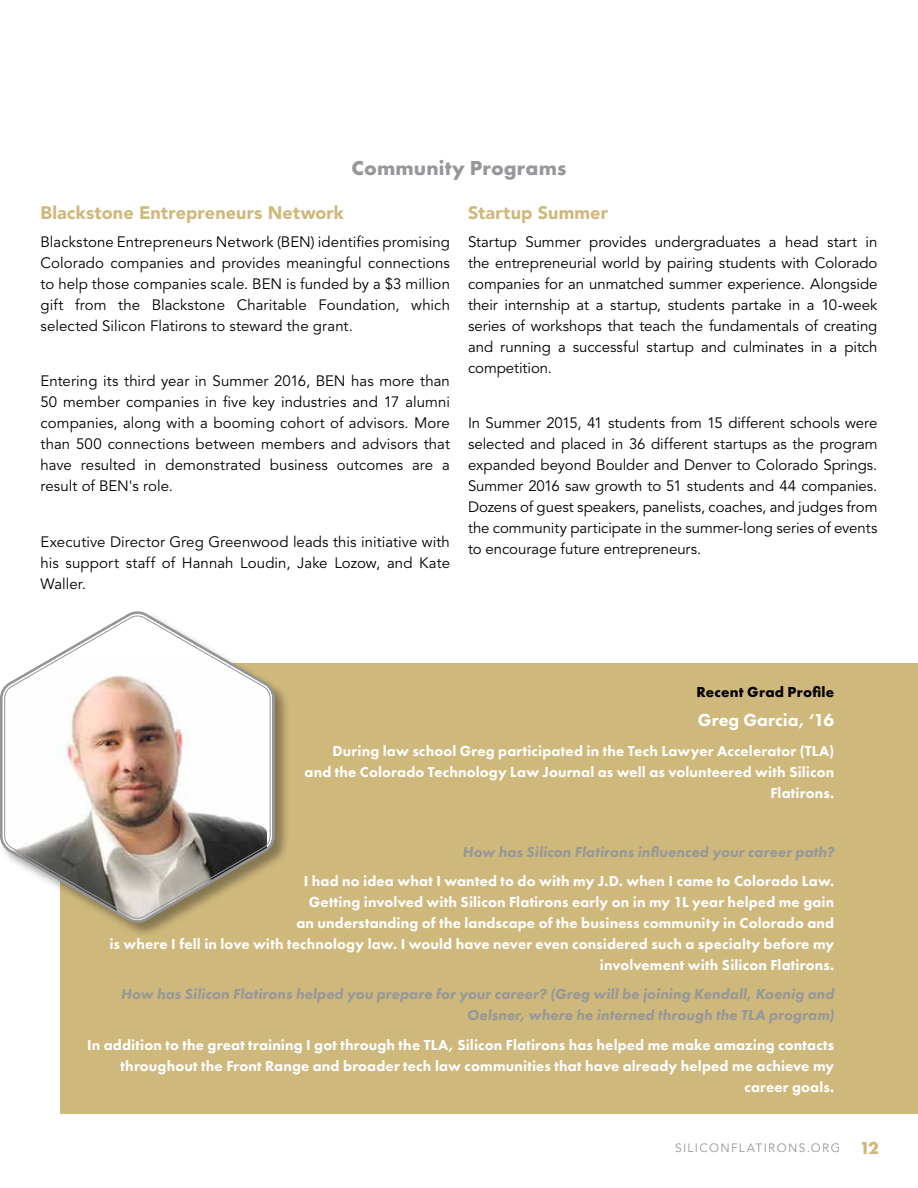
<style>
.page{position:relative;width:918px;height:1188px;background:#fff}
.page>*{position:absolute;margin:0;border:0;box-sizing:border-box;transform-origin:0 0}
.t1{font:700 21px "Futura PT";letter-spacing:.005em;color:#95979a}
.t2{font:900 18px "Avenir LT Std";letter-spacing:.005em;color:#cfb87c}
.t3{font:800 18px "Futura PT";letter-spacing:.005em;color:#fff}
.t4{font:15px/21px "Avenir LT Std";color:#000;text-align:justify}
.t5{font:800 15px/21px "Futura PT";letter-spacing:.01em;color:#fff;text-align:right}
.t6{font:italic 800 15px/21px "Futura PT";letter-spacing:.01em;color:#95979a;text-align:right}
.t7{font:700 15px "Futura PT";letter-spacing:.015em;color:#000}
.t8{font:12px "Avenir LT Std";letter-spacing:.11em;color:#95979a}
.s1{font-family:"Futura PT";font-weight:700;font-size:18px;color:#cfb87c}
</style>
<div class="page">
<div style="left:60px;top:663px;width:858px;height:451px;background:#cfb87c"></div>
<div style="left:0;top:610px;width:290px;height:328px;background:#000;opacity:.35"></div>
<svg style="left:0;top:610px;width:276px;height:316px"></svg>
<img style="left:4px;top:614px;width:267px;height:306px">
<h1 class="t1" style="left:352px;top:155px;width:216px">Community Programs</h1>
<p class="t2" style="left:40px;top:202px;width:305px">Blackstone Entrepreneurs Network</p>
<p class="t4" style="left:40px;top:232px;width:411px">Blackstone Entrepreneurs Network (BEN) identifies promising Colorado companies and provides meaningful connections to help those companies scale. BEN is funded by a $3 million gift from the Blackstone Charitable Foundation, which selected Silicon Flatirons to steward the grant.</p>
<p class="t4" style="left:40px;top:371px;width:411px">Entering its third year in Summer 2016, BEN has more than 50 member companies in five key industries and 17 alumni companies, along with a booming cohort of advisors. More than 500 connections between members and advisors that have resulted in demonstrated business outcomes are a result of BEN's role.</p>
<p class="t4" style="left:40px;top:532px;width:411px">Executive Director Greg Greenwood leads this initiative with his support staff of Hannah Loudin, Jake Lozow, and Kate Waller.</p>
<p class="t2" style="left:468px;top:202px;width:142px">Startup Summer</p>
<p class="t4" style="left:468px;top:232px;width:411px">Startup Summer provides undergraduates a head start in the entrepreneurial world by pairing students with Colorado companies for an unmatched summer experience. Alongside their internship at a startup, students partake in a 10-week series of workshops that teach the fundamentals of creating and running a successful startup and culminates in a pitch competition.</p>
<p class="t4" style="left:468px;top:413px;width:411px">In Summer 2015, 41 students from 15 different schools were selected and placed in 36 different startups as the program expanded beyond Boulder and Denver to Colorado Springs.<br>Summer 2016 saw growth to 51 students and 44 companies.<br>Dozens of guest speakers, panelists, coaches, and judges from the community participate in the summer-long series of events to encourage future entrepreneurs.</p>
<p class="t7" style="left:696px;top:682px;width:139px">Recent Grad Profile</p>
<p class="t3" style="left:698px;top:709px;width:138px">Greg Garcia, ‘16</p>
<p class="t5" style="left:305px;top:740px;width:531px">During law school Greg participated in the Tech Lawyer Accelerator (TLA) and the Colorado Technology Law Journal as well as volunteered with Silicon<br>Flatirons.</p>
<p class="t6" style="left:463px;top:841px;width:373px">How has Silicon Flatirons influenced your career path?</p>
<p class="t5" style="left:109px;top:870px;width:726px">I had no idea what I wanted to do with my J.D. when I came to Colorado Law.<br>Getting involved with Silicon Flatirons early on in my 1L year helped me gain<br>an understanding of the landscape of the business community in Colorado and<br>is where I fell in love with technology law. I would have never even considered such a specialty before my involvement with Silicon Flatirons.</p>
<p class="t6" style="left:121px;top:984px;width:715px">How has Silicon Flatirons helped you prepare for your career? (Greg will be joining Kendall, Koenig and<br>Oelsner, where he interned through the TLA program)</p>
<p class="t5" style="left:87px;top:1034px;width:749px">In addition to the great training I got through the TLA, Silicon Flatirons has helped me make amazing contacts throughout the Front Range and broader tech law communities that have already helped me achieve my career goals.</p>
<p class="t8" style="left:675px;top:1141px;width:205px">SILICONFLATIRONS.ORG <span class="s1">12</span></p>
</div>
